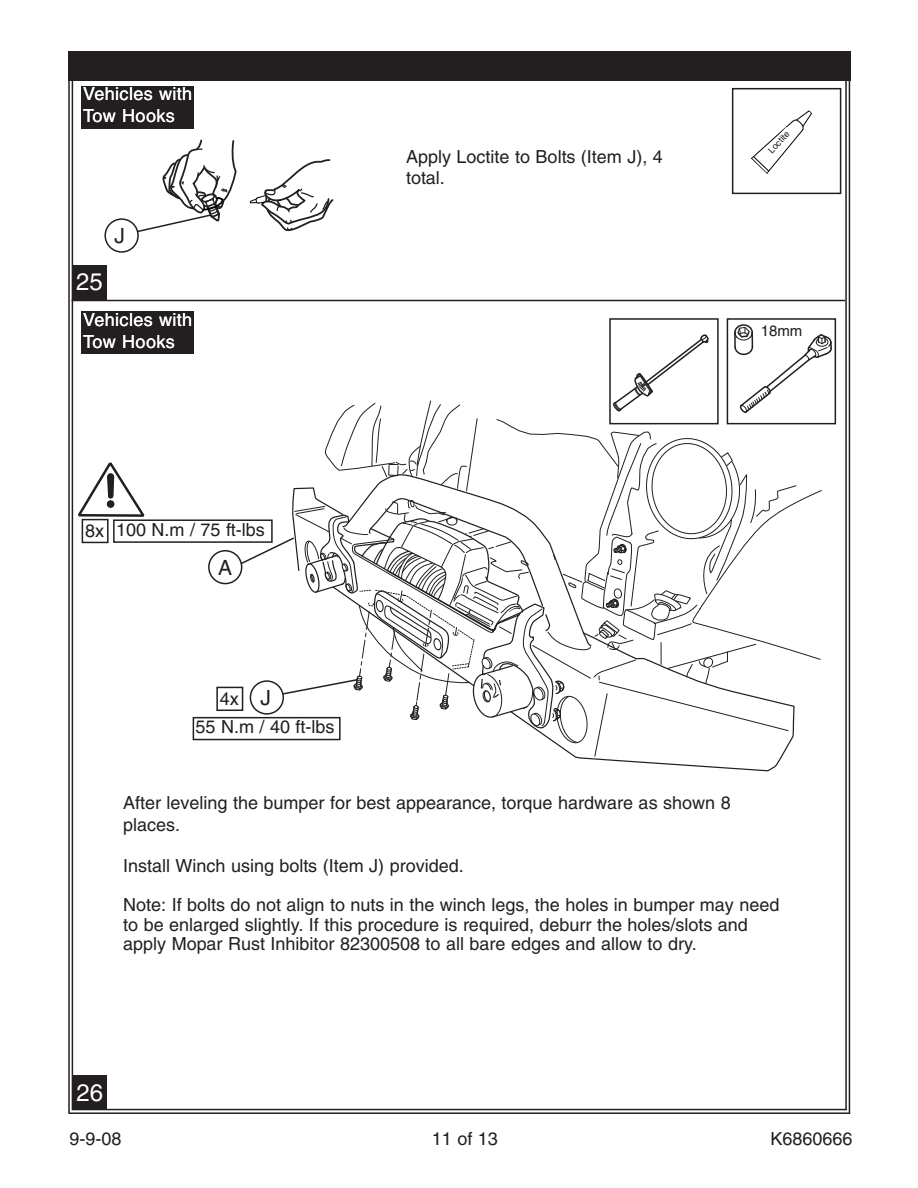
<style>
.page{position:relative;width:918px;height:1188px;background:#fff}
.page>*{position:absolute;margin:0;border:0;box-sizing:border-box;transform-origin:0 0}
.t1{font:24px "Helvetica";color:#fff}
.t2{font:21px "Helvetica";color:#231f20}
.t3{font:18px/21.6px "Helvetica";color:#231f20}
.t4{font:18px/21.6px "Helvetica";letter-spacing:.02em;color:#fff}
.t5{font:15px "Helvetica";color:#231f20}
.t6{font:9px "Helvetica";color:#231f20}
</style>
<div class="page">
<hr style="left:72px;top:300px;width:773px;height:1px;background:#231f20">
<div style="left:73px;top:265px;width:34px;height:34px;background:#231f20"></div>
<div style="left:73px;top:1076px;width:34px;height:34px;background:#231f20"></div>
<div style="left:68px;top:51px;width:782px;height:30px;background:#231f20"></div>
<hr style="left:68px;top:80px;width:2px;height:1034px;background:#231f20">
<hr style="left:72px;top:80px;width:1px;height:1030px;background:#231f20">
<hr style="left:72px;top:1109px;width:775px;height:1px;background:#231f20">
<hr style="left:845px;top:80px;width:2px;height:1030px;background:#231f20">
<hr style="left:849px;top:80px;width:1px;height:1034px;background:#231f20">
<hr style="left:69px;top:1112px;width:781px;height:2px;background:#231f20">
<div style="left:82px;top:86px;width:112px;height:42px;background:#231f20"></div>
<div style="left:82px;top:312px;width:112px;height:42px;background:#231f20"></div>
<svg style="left:249px;top:159px;width:85px;height:73px"></svg>
<svg style="left:104px;top:139px;width:132px;height:114px"></svg>
<div style="left:732px;top:88px;width:109px;height:106px;border:2px solid #231f20"></div>
<svg style="left:751px;top:110px;width:61px;height:64px"></svg>
<svg style="left:78px;top:462px;width:67px;height:55px"></svg>
<div style="left:113px;top:519px;width:160px;height:24px;border:2px solid #231f20"></div>
<div style="left:193px;top:717px;width:148px;height:23px;border:2px solid #231f20"></div>
<div style="left:82px;top:519px;width:27px;height:24px;border:2px solid #231f20"></div>
<svg style="left:208px;top:318px;width:629px;height:439px"></svg>
<p class="t4" style="left:83px;top:85px;width:111px">Vehicles with<br>Tow Hooks</p>
<h1 class="t1" style="left:76px;top:273px;width:28px">25</h1>
<p class="t2" style="left:114px;top:228px;width:12px">J</p>
<p class="t4" style="left:83px;top:311px;width:111px">Vehicles with<br>Tow Hooks</p>
<p class="t3" style="left:85px;top:522px;width:21px">8x</p>
<p class="t3" style="left:116px;top:520px;width:150px">100 N.m / 75 ft-lbs</p>
<p class="t2" style="left:218px;top:560px;width:16px">A</p>
<p class="t2" style="left:260px;top:690px;width:12px">J</p>
<p class="t3" style="left:196px;top:686px;width:140px;line-height:28px;text-indent:24px">4x<br>55 N.m / 40 ft-lbs</p>
<p class="t3" style="left:406px;top:147px;width:258px">Apply Loctite to Bolts (Item J), 4 total.</p>
<p class="t6" style="left:767px;top:149px;width:28px;rotate:-47deg">Loctite</p>
<p class="t5" style="left:761px;top:325px;width:43px">18mm</p>
<p class="t3" style="left:123px;top:794px;width:609px">After leveling the bumper for best appearance, torque hardware as shown 8 places.</p>
<p class="t3" style="left:123px;top:848px;width:658px;line-height:39px">Install Winch using bolts (Item J) provided.<br>Note: If bolts do not align to nuts in the winch legs, the holes in bumper may need</p>
<p class="t3" style="left:123px;top:916px;width:626px;line-height:19.5px">to be enlarged slightly. If this procedure is required, deburr the holes/slots and apply Mopar Rust Inhibitor 82300508 to all bare edges and allow to dry.</p>
<h1 class="t1" style="left:77px;top:1083px;width:28px">26</h1>
<p class="t3" style="left:432px;top:1129px;width:68px">11 of 13</p>
<p class="t3" style="left:70px;top:1129px;width:54px">9-9-08</p>
<p class="t3" style="left:770px;top:1129px;width:84px">K6860666</p>
</div>
